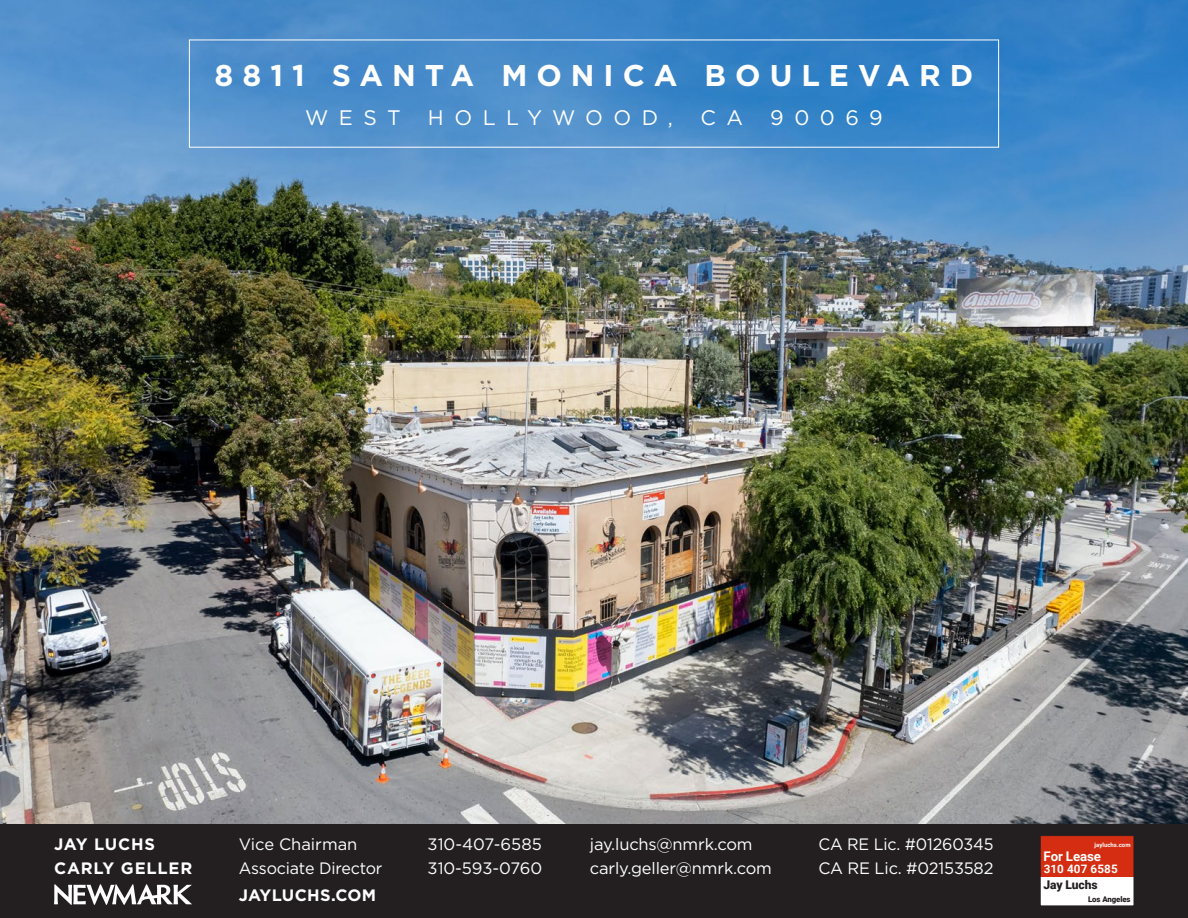
<style>
.page{position:relative;width:1188px;height:918px;background:#fff}
.page>*{position:absolute;margin:0;border:0;box-sizing:border-box;transform-origin:0 0}
.t1{font:700 30px "Gotham";letter-spacing:.3em;color:#fff}
.t2{font:21px "Gotham";letter-spacing:.5em;color:#fff}
.t3{font:16.5px "Gotham";letter-spacing:-.01em;color:#fff}
.t4{font:700 16.5px "Gotham";letter-spacing:.025em;color:#fff}
.t5{font:700 16.5px "Gotham";letter-spacing:.05em;color:#fff}
.t6{font:700 13.35px "Roboto";letter-spacing:-.01em;color:#fff}
.t7{font:900 12px "Roboto";letter-spacing:-.01em;color:#231f20}
.t8{font:700 11.7px "Roboto";letter-spacing:.01em;color:#fff}
.t9{font:900 7.8px "Roboto";letter-spacing:-.01em;color:#231f20}
.t10{font:700 6px "Roboto";color:#fff}
</style>
<div class="page">
<div style="left:0;top:824px;width:1188px;height:94px;background:#231f20"></div>
<svg style="left:54px;top:884px;width:138px;height:21px"></svg>
<div style="left:1040px;top:836px;width:94px;height:70px;background:#fff"></div>
<div style="left:1040px;top:836px;width:94px;height:41px;background:#d42d11"></div>
<div style="left:1040px;top:835px;width:94px;height:71px;border:1px solid #231f20"></div>
<img style="left:0;top:0;width:1188px;height:824px">
<div style="left:189px;top:40px;width:810px;height:108px;border:1px solid #fff"></div>
<p class="t1" style="left:215px;top:56px;width:760px">8811 SANTA MONICA BOULEVARD</p>
<p class="t2" style="left:305px;top:104px;width:97px">WEST</p>
<p class="t2" style="left:428px;top:104px;width:247px">HOLLYWOOD,</p>
<p class="t2" style="left:700px;top:104px;width:44px">C A</p>
<p class="t2" style="left:770px;top:104px;width:114px">90069</p>
<p class="t3" style="left:239px;top:834px;width:120px">Vice Chairman</p>
<p class="t3" style="left:428px;top:834px;width:116px">310-407-6585</p>
<p class="t3" style="left:590px;top:834px;width:164px">jay.luchs@nmrk.com</p>
<p class="t3" style="left:818px;top:834px;width:177px">CA RE Lic. #01260345</p>
<p class="t10" style="left:1095px;top:841px;width:37px">jayluchs.com</p>
<p class="t6" style="left:1044px;top:847px;width:59px">For Lease</p>
<p class="t7" style="left:1044px;top:877px;width:55px">Jay Luchs</p>
<p class="t9" style="left:1088px;top:894px;width:44px">Los Angeles</p>
<p class="t4" style="left:54px;top:833px;width:103px">JAY LUCHS</p>
<p class="t5" style="left:54px;top:857px;width:140px">CARLY GELLER</p>
<p class="t3" style="left:239px;top:857px;width:145px">Associate Director</p>
<p class="t3" style="left:428px;top:857px;width:116px">310-593-0760</p>
<p class="t3" style="left:590px;top:857px;width:184px">carly.geller@nmrk.com</p>
<p class="t3" style="left:818px;top:857px;width:177px">CA RE Lic. #02153582</p>
<p class="t8" style="left:1044px;top:861px;width:76px">310 407 6585</p>
<p class="t4" style="left:239px;top:884px;width:139px">JAYLUCHS.COM</p>
</div>
